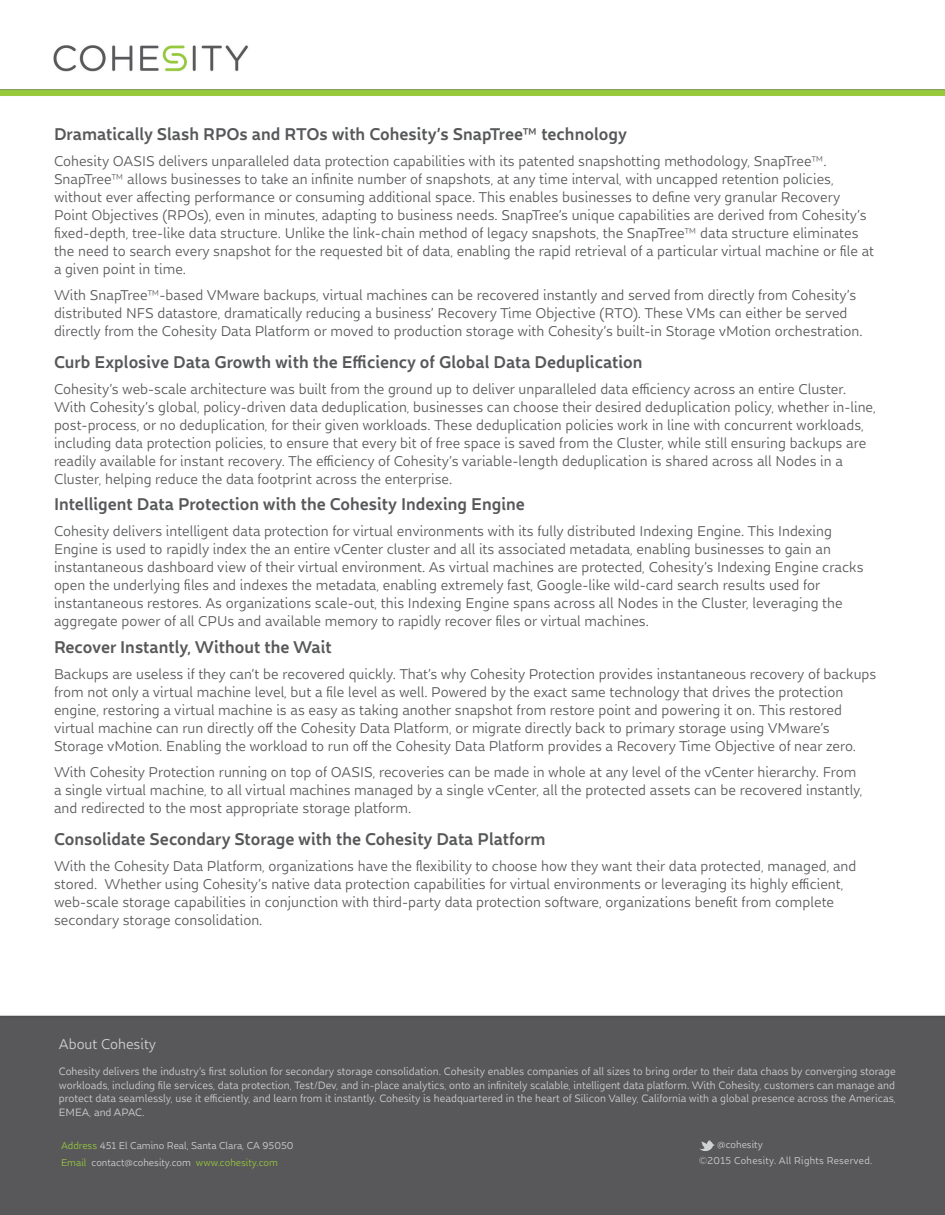
<style>
.page{position:relative;width:945px;height:1215px;background:#fff}
.page>*{position:absolute;margin:0;border:0;box-sizing:border-box;transform-origin:0 0}
.Section_Header_-_BLU{font:700 18px "Dupla";color:#57585a}
.Section_Header_-_BLU-2{font:15px/18px "Dupla";color:#57585a}
.t1{font:15px "Dupla";color:#d1d2d4}
.t2{font:11.25px/13.5px "Dupla";color:#d1d2d4;text-align:justify}
.BodyTextBeforeBullet{font:10.5px "Dupla";color:#d1d2d4}
.t3{font:10.5px "Dupla";color:#97c93c}
.s1{color:#97c93c}
.s2{color:#d1d2d4}
</style>
<div class="page">
<img style="left:0;top:45px;width:945px;height:1170px">
<svg style="left:699px;top:1140px;width:16px;height:13px"></svg>
<p class="Section_Header_-_BLU" style="left:54px;top:121px;width:575px">Dramatically Slash RPOs and RTOs with Cohesity’s SnapTree™ technology</p>
<p class="Section_Header_-_BLU-2" style="left:54px;top:152px;width:822px">Cohesity OASIS delivers unparalleled data protection capabilities with its patented snapshotting methodology, SnapTree™.<br>SnapTree™ allows businesses to take an infinite number of snapshots, at any time interval, with uncapped retention policies, without ever affecting performance or consuming additional space. This enables businesses to define very granular Recovery Point Objectives (RPOs), even in minutes, adapting to business needs. SnapTree’s unique capabilities are derived from Cohesity’s fixed-depth, tree-like data structure. Unlike the link-chain method of legacy snapshots, the SnapTree™ data structure eliminates the need to search every snapshot for the requested bit of data, enabling the rapid retrieval of a particular virtual machine or file at a given point in time.</p>
<p class="Section_Header_-_BLU-2" style="left:54px;top:286px;width:810px">With SnapTree™-based VMware backups, virtual machines can be recovered instantly and served from directly from Cohesity’s distributed NFS datastore, dramatically reducing a business’ Recovery Time Objective (RTO). These VMs can either be served directly from the Cohesity Data Platform or moved to production storage with Cohesity’s built-in Storage vMotion orchestration.</p>
<p class="Section_Header_-_BLU" style="left:54px;top:349px;width:590px">Curb Explosive Data Growth with the Efficiency of Global Data Deduplication</p>
<p class="Section_Header_-_BLU-2" style="left:54px;top:380px;width:823px">Cohesity’s web-scale architecture was built from the ground up to deliver unparalleled data efficiency across an entire Cluster.<br>With Cohesity’s global, policy-driven data deduplication, businesses can choose their desired deduplication policy, whether in-line, post-process, or no deduplication, for their given workloads. These deduplication policies work in line with concurrent workloads, including data protection policies, to ensure that every bit of free space is saved from the Cluster, while still ensuring backups are readily available for instant recovery. The efficiency of Cohesity’s variable-length deduplication is shared across all Nodes in a Cluster, helping reduce the data footprint across the enterprise.</p>
<p class="Section_Header_-_BLU" style="left:54px;top:491px;width:472px">Intelligent Data Protection with the Cohesity Indexing Engine</p>
<p class="Section_Header_-_BLU-2" style="left:54px;top:522px;width:811px">Cohesity delivers intelligent data protection for virtual environments with its fully distributed Indexing Engine. This Indexing Engine is used to rapidly index the an entire vCenter cluster and all its associated metadata, enabling businesses to gain an instantaneous dashboard view of their virtual environment. As virtual machines are protected, Cohesity’s Indexing Engine cracks open the underlying files and indexes the metadata, enabling extremely fast, Google-like wild-card search results used for instantaneous restores. As organizations scale-out, this Indexing Engine spans across all Nodes in the Cluster, leveraging the aggregate power of all CPUs and available memory to rapidly recover files or virtual machines.</p>
<p class="Section_Header_-_BLU" style="left:54px;top:634px;width:279px">Recover Instantly, Without the Wait</p>
<p class="Section_Header_-_BLU-2" style="left:54px;top:664px;width:824px">Backups are useless if they can’t be recovered quickly. That’s why Cohesity Protection provides instantaneous recovery of backups from not only a virtual machine level, but a file level as well. Powered by the exact same technology that drives the protection engine, restoring a virtual machine is as easy as taking another snapshot from restore point and powering it on. This restored virtual machine can run directly off the Cohesity Data Platform, or migrate directly back to primary storage using VMware’s Storage vMotion. Enabling the workload to run off the Cohesity Data Platform provides a Recovery Time Objective of near zero.</p>
<p class="Section_Header_-_BLU-2" style="left:54px;top:762px;width:810px">With Cohesity Protection running on top of OASIS, recoveries can be made in whole at any level of the vCenter hierarchy. From a single virtual machine, to all virtual machines managed by a single vCenter, all the protected assets can be recovered instantly, and redirected to the most appropriate storage platform.</p>
<p class="Section_Header_-_BLU" style="left:54px;top:826px;width:493px">Consolidate Secondary Storage with the Cohesity Data Platform</p>
<p class="Section_Header_-_BLU-2" style="left:54px;top:857px;width:804px">With the Cohesity Data Platform, organizations have the flexibility to choose how they want their data protected, managed, and stored. Whether using Cohesity’s native data protection capabilities for virtual environments or leveraging its highly efficient, web-scale storage capabilities in conjunction with third-party data protection software, organizations benefit from complete secondary storage consolidation.</p>
<p class="t1" style="left:59px;top:1034px;width:99px">About Cohesity</p>
<p class="t2" style="left:59px;top:1064px;width:839px">Cohesity delivers the industry’s first solution for secondary storage consolidation. Cohesity enables companies of all sizes to bring order to their data chaos by converging storage workloads, including file services, data protection, Test/Dev, and in-place analytics, onto an infinitely scalable, intelligent data platform. With Cohesity, customers can manage and protect data seamlessly, use it efficiently, and learn from it instantly. Cohesity is headquartered in the heart of Silicon Valley, California with a global presence across the Americas, EMEA, and APAC.</p>
<p class="BodyTextBeforeBullet" style="left:717px;top:1138px;width:47px">@cohesity</p>
<p class="BodyTextBeforeBullet" style="left:61px;top:1139px;width:234px"><span class="s1">Address</span> 451 El Camino Real, Santa Clara, CA 95050</p>
<p class="t3" style="left:61px;top:1156px;width:218px">Email <span class="s2">contact@cohesity.com</span> www.cohesity.com</p>
<p class="BodyTextBeforeBullet" style="left:699px;top:1153px;width:175px">©2015 Cohesity. All Rights Reserved.</p>
</div>
